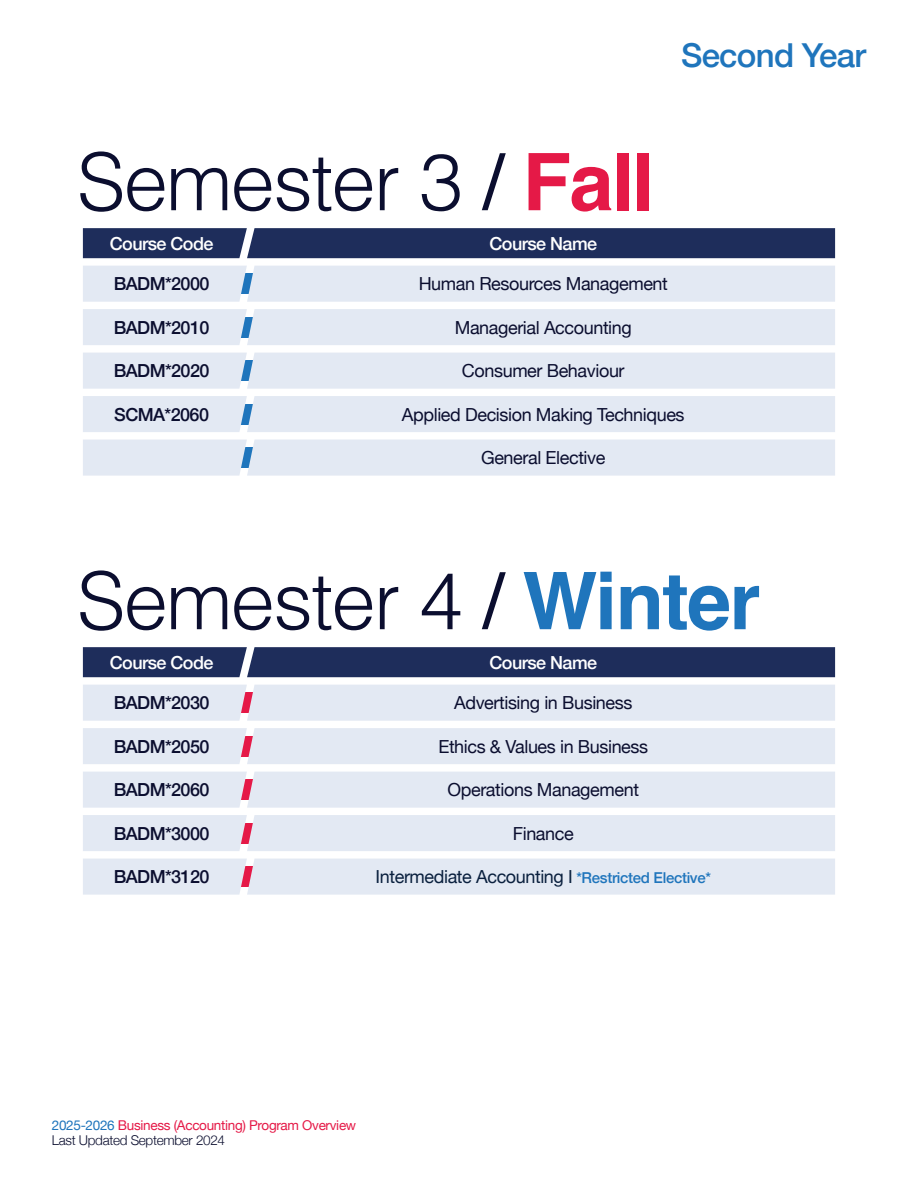
<style>
.page{position:relative;width:918px;height:1188px;background:#fff}
.page>*{position:absolute;margin:0;border:0;box-sizing:border-box;transform-origin:0 0}
.t1{font:300 79.5px "Helvetica";letter-spacing:-.02em;color:#0b0e2f}
.t2{font:500 33px "Helvetica Neue";letter-spacing:-.02em;color:#1f75bc}
.t3{font:18px "Helvetica Neue";letter-spacing:-.02em;color:#0b0e2f}
.t4{font:500 18px "Helvetica Neue";letter-spacing:-.03em;color:#0b0e2f}
.t5{font:18px "Helvetica Neue";letter-spacing:-.02em;color:#0a203e}
.t6{font:500 18px "Helvetica Neue";letter-spacing:-.03em;color:#fff}
.t7{font:13.5px/15px "Helvetica Neue";letter-spacing:-.02em;color:#e51947}
.s1{font-weight:400}
.s2{font-weight:700;color:#e51947}
.s3{font-weight:700;color:#1f75bc}
.s4{font-weight:500;font-size:15px;color:#1f75bc}
.s5{color:#1f75bc}
.s6{font-weight:300;color:#0b0e2f}
</style>
<div class="page">
<div style="left:83px;top:440px;width:752px;height:36px;background:#e3e9f3"></div>
<div style="left:83px;top:228px;width:752px;height:30px;background:#1e2d5b"></div>
<div style="left:83px;top:266px;width:752px;height:36px;background:#e3e9f3"></div>
<div style="left:83px;top:309px;width:752px;height:36px;background:#e3e9f3"></div>
<div style="left:83px;top:353px;width:752px;height:36px;background:#e3e9f3"></div>
<div style="left:83px;top:396px;width:752px;height:36px;background:#e3e9f3"></div>
<div style="left:83px;top:647px;width:752px;height:30px;background:#1e2d5b"></div>
<div style="left:83px;top:685px;width:752px;height:36px;background:#e3e9f3"></div>
<div style="left:83px;top:728px;width:752px;height:36px;background:#e3e9f3"></div>
<div style="left:83px;top:772px;width:752px;height:36px;background:#e3e9f3"></div>
<div style="left:83px;top:815px;width:752px;height:36px;background:#e3e9f3"></div>
<div style="left:83px;top:859px;width:752px;height:36px;background:#e3e9f3"></div>
<h2 class="t2" style="left:681px;top:28px;width:187px">Second Year</h2>
<h1 class="t1" style="left:77px;top:114px;width:579px">Semester 3 <span class="s1">/</span> <span class="s2">Fall</span></h1>
<p class="t6" style="left:110px;top:229px;width:105px">Course Code</p>
<p class="t6" style="left:489px;top:229px;width:109px">Course Name</p>
<p class="t4" style="left:114px;top:269px;width:97px">BADM*2000</p>
<p class="t3" style="left:419px;top:271px;width:251px">Human Resources Management</p>
<p class="t4" style="left:114px;top:313px;width:97px">BADM*2010</p>
<p class="t3" style="left:455px;top:314px;width:179px">Managerial Accounting</p>
<p class="t4" style="left:114px;top:356px;width:97px">BADM*2020</p>
<p class="t3" style="left:462px;top:358px;width:164px">Consumer Behaviour</p>
<p class="t4" style="left:114px;top:400px;width:96px">SCMA*2060</p>
<p class="t3" style="left:402px;top:401px;width:284px">Applied Decision Making Techniques</p>
<p class="t3" style="left:481px;top:445px;width:126px">General Elective</p>
<h1 class="t1" style="left:77px;top:533px;width:685px">Semester 4 <span class="s1">/</span> <span class="s3">Winter</span></h1>
<p class="t6" style="left:110px;top:648px;width:105px">Course Code</p>
<p class="t6" style="left:489px;top:648px;width:109px">Course Name</p>
<p class="t4" style="left:114px;top:688px;width:97px">BADM*2030</p>
<p class="t3" style="left:454px;top:690px;width:180px">Advertising in Business</p>
<p class="t4" style="left:114px;top:732px;width:97px">BADM*2050</p>
<p class="t3" style="left:438px;top:733px;width:211px">Ethics &amp; Values in Business</p>
<p class="t4" style="left:114px;top:775px;width:97px">BADM*2060</p>
<p class="t3" style="left:448px;top:777px;width:193px">Operations Management</p>
<p class="t4" style="left:114px;top:819px;width:97px">BADM*3000</p>
<p class="t3" style="left:513px;top:820px;width:62px">Finance</p>
<p class="t4" style="left:114px;top:862px;width:97px">BADM*3120</p>
<p class="t5" style="left:376px;top:864px;width:337px">Intermediate Accounting I <span class="s4">*Restricted Elective*</span></p>
<p class="t7" style="left:52px;top:1118px;width:306px"><span class="s5">2025-2026</span> Business (Accounting) Program Overview<br><span class="s6">Last Updated September 2024</span></p>
</div>
